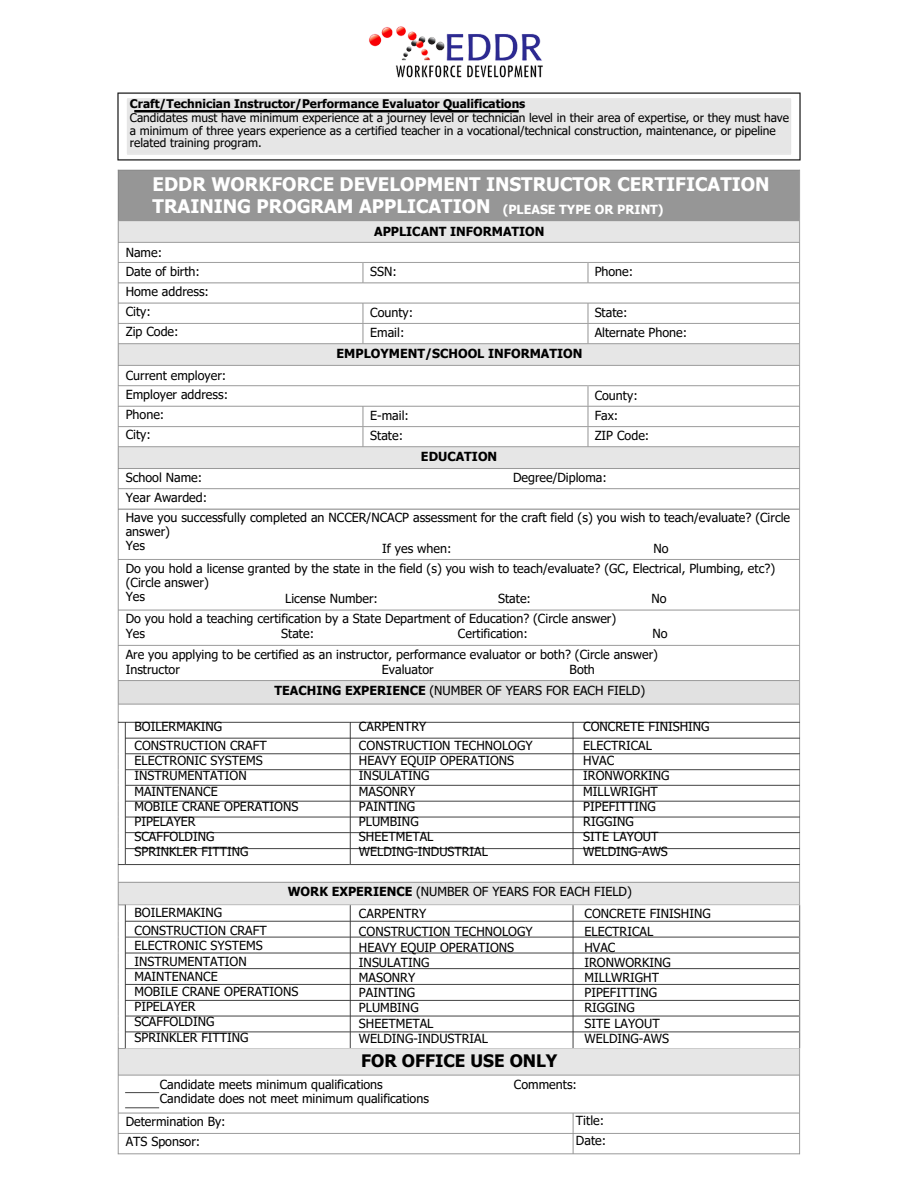
<style>
.page{position:relative;width:918px;height:1188px;background:#fff}
.page>*{position:absolute;margin:0;border:0;box-sizing:border-box;transform-origin:0 0}
.t1{font:700 18.6px/22.2px "Tahoma";color:#fff}
.t2{font:700 17.25px "Tahoma";color:#000}
.t3{font:12.45px/15.1px "Tahoma";color:#000}
.t4{font:700 12.45px "Tahoma";color:#000}
.t5{font:700 12.45px "Tahoma";color:#fff}
.t6{font:11.85px/13.4px "Tahoma";color:#000}
.s1{font-weight:700}
</style>
<div class="page">
<img style="left:117px;top:92px;width:684px;height:69px">
<img style="left:117px;top:169px;width:684px;height:986px">
<div style="left:128px;top:99px;width:662px;height:55px;background:#e6e6e6"></div>
<img style="left:130px;top:111px;width:394px;height:1px">
<img style="left:369px;top:26px;width:174px;height:52px">
<p class="t6" style="left:130px;top:97px;width:661px"><span class="s1">Craft/Technician Instructor/Performance Evaluator Qualifications<br></span>Candidates must have minimum experience at a journey level or technician level in their area of expertise, or they must have a minimum of three years experience as a certified teacher in a vocational/technical construction, maintenance, or pipeline</p>
<p class="t6" style="left:130px;top:136px;width:133px">related training program.</p>
<p class="t1" style="left:153px;top:172px;width:618px">EDDR WORKFORCE DEVELOPMENT INSTRUCTOR CERTIFICATION<br>TRAINING PROGRAM APPLICATION</p>
<p class="t3" style="left:126px;top:242px;width:85px;line-height:19.8px">Name:<br>Date of birth:<br>Home address:<br>City:<br>Zip Code:</p>
<p class="t3" style="left:126px;top:365px;width:104px;line-height:19.8px">Current employer:<br>Employer address:<br>Phone:<br>City:</p>
<p class="t5" style="left:503px;top:201px;width:162px">(PLEASE TYPE OR PRINT)</p>
<h3 class="t4" style="left:374px;top:223px;width:172px">APPLICANT INFORMATION</h3>
<p class="t3" style="left:370px;top:264px;width:28px">SSN:</p>
<p class="t3" style="left:595px;top:264px;width:40px">Phone:</p>
<h2 class="t3" style="left:370px;top:304px;width:45px">County:</h2>
<p class="t3" style="left:370px;top:324px;width:36px">Email:</p>
<p class="t3" style="left:595px;top:304px;width:34px">State:</p>
<p class="t3" style="left:595px;top:324px;width:94px">Alternate Phone:</p>
<h2 class="t4" style="left:337px;top:345px;width:247px">EMPLOYMENT/SCHOOL INFORMATION</h2>
<p class="t3" style="left:595px;top:385px;width:56px;line-height:19.8px">County:<br>Fax:<br>ZIP Code:</p>
<p class="t3" style="left:370px;top:405px;width:40px;line-height:19.8px">E-mail:<br>State:</p>
<p class="t4" style="left:421px;top:449px;width:78px">EDUCATION</p>
<p class="t3" style="left:126px;top:468px;width:666px;line-height:19.8px">School Name:<br>Year Awarded:<br>Have you successfully completed an NCCER/NCACP assessment for the craft field (s) you wish to teach/evaluate? (Circle</p>
<p class="t3" style="left:126px;top:524px;width:46px">answer)</p>
<p class="t3" style="left:126px;top:538px;width:21px">Yes</p>
<p class="t3" style="left:513px;top:470px;width:95px">Degree/Diploma:</p>
<p class="t3" style="left:382px;top:540px;width:71px">If yes when:</p>
<p class="t3" style="left:653px;top:540px;width:17px">No</p>
<p class="t3" style="left:126px;top:561px;width:651px">Do you hold a license granted by the state in the field (s) you wish to teach/evaluate? (GC, Electrical, Plumbing, etc?)</p>
<p class="t3" style="left:126px;top:575px;width:85px">(Circle answer)</p>
<p class="t3" style="left:126px;top:589px;width:21px">Yes</p>
<p class="t3" style="left:285px;top:590px;width:94px">License Number:</p>
<p class="t3" style="left:498px;top:590px;width:34px">State:</p>
<p class="t3" style="left:652px;top:590px;width:17px">No</p>
<p class="t3" style="left:126px;top:611px;width:492px">Do you hold a teaching certification by a State Department of Education? (Circle answer)</p>
<p class="t3" style="left:126px;top:626px;width:21px">Yes</p>
<p class="t3" style="left:281px;top:626px;width:34px">State:</p>
<p class="t3" style="left:458px;top:626px;width:72px">Certification:</p>
<p class="t3" style="left:652px;top:626px;width:17px">No</p>
<p class="t3" style="left:126px;top:646px;width:534px">Are you applying to be certified as an instructor, performance evaluator or both? (Circle answer)</p>
<h3 class="t3" style="left:126px;top:662px;width:56px">Instructor</h3>
<h3 class="t3" style="left:382px;top:662px;width:53px">Evaluator</h3>
<h3 class="t3" style="left:570px;top:662px;width:27px">Both</h3>
<h3 class="t3" style="left:275px;top:683px;width:372px"><span class="s1">TEACHING EXPERIENCE</span> (NUMBER OF YEARS FOR EACH FIELD)</h3>
<h3 class="t3" style="left:135px;top:717px;width:134px;line-height:18.6px">BOILERMAKING<br>CONSTRUCTION CRAFT</h3>
<h3 class="t3" style="left:135px;top:753px;width:165px">ELECTRONIC SYSTEMS<br>INSTRUMENTATION<br>MAINTENANCE<br>MOBILE CRANE OPERATIONS<br>PIPELAYER<br>SCAFFOLDING</h3>
<h3 class="t3" style="left:135px;top:844px;width:116px">SPRINKLER FITTING</h3>
<h1 class="t3" style="left:583px;top:717px;width:128px;line-height:18.6px">CONCRETE FINISHING<br>ELECTRICAL</h1>
<h1 class="t3" style="left:583px;top:753px;width:88px">HVAC<br>IRONWORKING<br>MILLWRIGHT<br>PIPEFITTING<br>RIGGING</h1>
<p class="t3" style="left:583px;top:829px;width:86px">SITE LAYOUT<br>WELDING-AWS</p>
<p class="t3" style="left:288px;top:883px;width:346px"><span class="s1">WORK EXPERIENCE</span> (NUMBER OF YEARS FOR EACH FIELD)</p>
<h3 class="t3" style="left:359px;top:717px;width:175px;line-height:18.6px">CARPENTRY<br>CONSTRUCTION TECHNOLOGY</h3>
<h3 class="t3" style="left:359px;top:753px;width:157px">HEAVY EQUIP OPERATIONS<br>INSULATING<br>MASONRY<br>PAINTING<br>PLUMBING</h3>
<h3 class="t3" style="left:359px;top:829px;width:131px">SHEETMETAL<br>WELDING-INDUSTRIAL</h3>
<p class="t3" style="left:135px;top:902px;width:134px;line-height:18.6px">BOILERMAKING<br>CONSTRUCTION CRAFT</p>
<p class="t3" style="left:135px;top:938px;width:165px">ELECTRONIC SYSTEMS<br>INSTRUMENTATION<br>MAINTENANCE<br>MOBILE CRANE OPERATIONS<br>PIPELAYER<br>SCAFFOLDING<br>SPRINKLER FITTING</p>
<p class="t3" style="left:359px;top:904px;width:175px;line-height:18.6px">CARPENTRY<br>CONSTRUCTION TECHNOLOGY</p>
<p class="t3" style="left:359px;top:939px;width:157px">HEAVY EQUIP OPERATIONS<br>INSULATING<br>MASONRY<br>PAINTING<br>PLUMBING<br>SHEETMETAL<br>WELDING-INDUSTRIAL</p>
<p class="t2" style="left:361px;top:1050px;width:198px">FOR OFFICE USE ONLY</p>
<p class="t3" style="left:585px;top:904px;width:128px;line-height:18.6px">CONCRETE FINISHING<br>ELECTRICAL</p>
<p class="t3" style="left:585px;top:939px;width:88px">HVAC<br>IRONWORKING<br>MILLWRIGHT<br>PIPEFITTING<br>RIGGING<br>SITE LAYOUT<br>WELDING-AWS</p>
<h2 class="t3" style="left:160px;top:1077px;width:271px;line-height:14px">Candidate meets minimum qualifications<br>Candidate does not meet minimum qualifications</h2>
<h2 class="t3" style="left:126px;top:1113px;width:101px">Determination By:</h2>
<p class="t3" style="left:126px;top:1133px;width:76px">ATS Sponsor:</p>
<p class="t3" style="left:514px;top:1076px;width:65px">Comments:</p>
<p class="t3" style="left:576px;top:1113px;width:30px">Title:</p>
<p class="t3" style="left:576px;top:1133px;width:32px">Date:</p>
</div>
